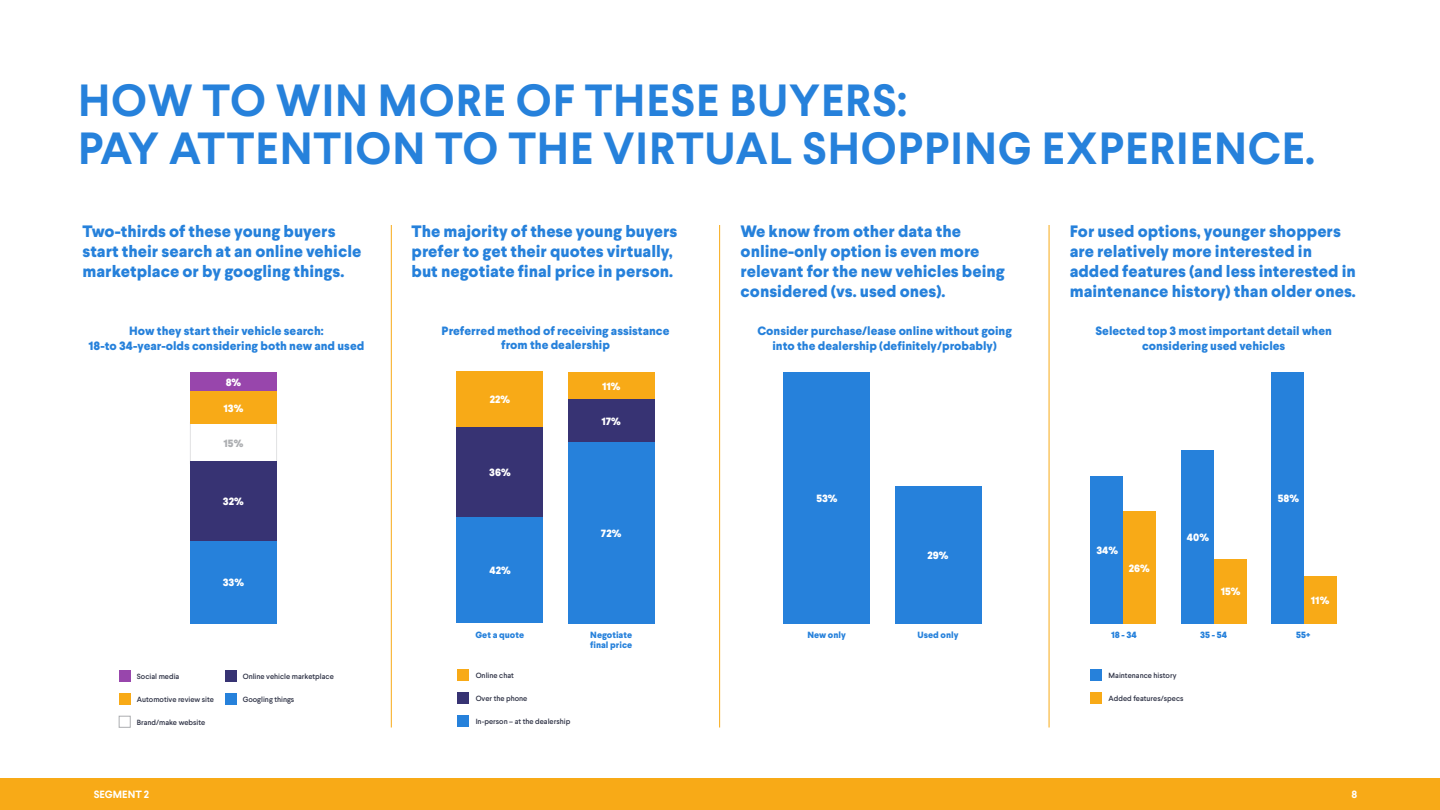
<style>
.page{position:relative;width:1440px;height:810px;background:#fff}
.page>*{position:absolute;margin:0;border:0;box-sizing:border-box;transform-origin:0 0}
.t1{font:700 45px/48px "Larsseit";letter-spacing:.02em;color:#2681db}
.t2{font:800 16.5px/19.8px "Larsseit";color:#2681db}
.t3{font:800 12px/14.4px "Larsseit";color:#2681db;text-align:center}
.t4{font:800 10.5px "Larsseit";color:#fff}
.t5{font:700 10.5px "Larsseit";color:#fff}
.t6{font:800 10.5px "Larsseit";color:#acaeb1}
.t7{font:800 9px/10.8px "Larsseit";color:#2681db}
.t8{font:500 7.5px "Larsseit";color:#2e3245}
</style>
<div class="page">
<div style="left:0;top:778px;width:1440px;height:32px;background:#f8aa17"></div>
<hr style="left:391px;top:225px;width:1px;height:503px;background:#f8aa17">
<hr style="left:719px;top:225px;width:1px;height:503px;background:#f8aa17">
<hr style="left:1049px;top:225px;width:1px;height:503px;background:#f8aa17">
<div style="left:190px;top:422px;width:87px;height:42px;background:#fff;border:1px solid #e1e2e3"></div>
<div style="left:190px;top:372px;width:87px;height:20px;background:#9846ac"></div>
<div style="left:190px;top:392px;width:87px;height:32px;background:#f8aa17"></div>
<div style="left:190px;top:462px;width:87px;height:79px;background:#373373"></div>
<div style="left:190px;top:541px;width:87px;height:83px;background:#2681db"></div>
<div style="left:119px;top:716px;width:11px;height:12px;background:#fff;border:1px solid #acaeb1"></div>
<div style="left:458px;top:716px;width:11px;height:11px;background:#2681db"></div>
<div style="left:1091px;top:693px;width:11px;height:11px;background:#f8aa17"></div>
<div style="left:225px;top:693px;width:11px;height:12px;background:#2681db"></div>
<div style="left:119px;top:670px;width:11px;height:12px;background:#9846ac"></div>
<div style="left:458px;top:670px;width:11px;height:11px;background:#f8aa17"></div>
<div style="left:225px;top:670px;width:11px;height:12px;background:#373373"></div>
<div style="left:119px;top:693px;width:11px;height:12px;background:#f8aa17"></div>
<div style="left:458px;top:693px;width:11px;height:11px;background:#373373"></div>
<div style="left:1091px;top:670px;width:11px;height:11px;background:#2681db"></div>
<div style="left:457px;top:372px;width:86px;height:55px;background:#f8aa17"></div>
<div style="left:457px;top:427px;width:86px;height:91px;background:#373373"></div>
<div style="left:457px;top:518px;width:86px;height:105px;background:#2681db"></div>
<div style="left:568px;top:372px;width:86px;height:27px;background:#f8aa17"></div>
<div style="left:568px;top:399px;width:86px;height:43px;background:#373373"></div>
<div style="left:568px;top:442px;width:86px;height:181px;background:#2681db"></div>
<div style="left:895px;top:487px;width:86px;height:137px;background:#2681db"></div>
<div style="left:783px;top:372px;width:87px;height:252px;background:#2681db"></div>
<div style="left:1123px;top:511px;width:33px;height:113px;background:#f8aa17"></div>
<div style="left:1214px;top:559px;width:33px;height:65px;background:#f8aa17"></div>
<div style="left:1304px;top:576px;width:33px;height:48px;background:#f8aa17"></div>
<div style="left:1091px;top:476px;width:32px;height:148px;background:#2681db"></div>
<div style="left:1181px;top:450px;width:33px;height:174px;background:#2681db"></div>
<div style="left:1272px;top:372px;width:32px;height:252px;background:#2681db"></div>
<h1 class="t1" style="left:78px;top:77px;width:1239px">HOW TO WIN MORE OF THESE BUYERS:<br>PAY ATTENTION TO THE VIRTUAL SHOPPING EXPERIENCE.</h1>
<p class="t2" style="left:82px;top:222px;width:280px">Two-thirds of these young buyers start their search at an online vehicle marketplace or by googling things.</p>
<p class="t2" style="left:741px;top:222px;width:266px">We know from other data the online-only option is even more relevant for the new vehicles being considered (vs. used ones).</p>
<p class="t2" style="left:1070px;top:222px;width:288px">For used options, younger shoppers are relatively more interested in added features (and less interested in maintenance history) than older ones.</p>
<p class="t2" style="left:412px;top:222px;width:267px">The majority of these young buyers prefer to get their quotes virtually, but negotiate final price in person.</p>
<p class="t3" style="left:89px;top:324px;width:277px">How they start their vehicle search:<br>18-to 34-year-olds considering both new and used</p>
<p class="t3" style="left:442px;top:324px;width:229px">Preferred method of receiving assistance from the dealership</p>
<p class="t3" style="left:757px;top:324px;width:256px">Consider purchase/lease online without going into the dealership (definitely/probably)</p>
<p class="t3" style="left:1095px;top:324px;width:238px">Selected top 3 most important detail when considering used vehicles</p>
<p class="t4" style="left:226px;top:375px;width:17px">8%</p>
<p class="t4" style="left:224px;top:401px;width:21px">13%</p>
<p class="t6" style="left:224px;top:436px;width:21px">15%</p>
<p class="t4" style="left:223px;top:495px;width:22px">32%</p>
<p class="t4" style="left:223px;top:576px;width:23px">33%</p>
<p class="t4" style="left:490px;top:393px;width:22px">22%</p>
<p class="t4" style="left:489px;top:466px;width:23px">36%</p>
<p class="t4" style="left:489px;top:564px;width:23px">42%</p>
<p class="t4" style="left:602px;top:379px;width:20px">11%</p>
<p class="t4" style="left:601px;top:414px;width:21px">17%</p>
<p class="t4" style="left:601px;top:526px;width:22px">72%</p>
<p class="t4" style="left:816px;top:491px;width:23px">53%</p>
<p class="t4" style="left:928px;top:549px;width:22px">29%</p>
<p class="t4" style="left:1096px;top:543px;width:23px">34%</p>
<p class="t4" style="left:1129px;top:561px;width:22px">26%</p>
<p class="t4" style="left:1187px;top:531px;width:24px">40%</p>
<p class="t4" style="left:1221px;top:585px;width:21px">15%</p>
<p class="t4" style="left:1278px;top:491px;width:23px">58%</p>
<p class="t4" style="left:1311px;top:593px;width:20px">11%</p>
<p class="t7" style="left:475px;top:629px;width:50px">Get a quote</p>
<p class="t7" style="left:590px;top:629px;width:44px">Negotiate final price</p>
<p class="t7" style="left:807px;top:629px;width:40px">New only</p>
<p class="t7" style="left:918px;top:629px;width:43px">Used only</p>
<p class="t7" style="left:1111px;top:629px;width:27px">18 - 34</p>
<p class="t7" style="left:1200px;top:629px;width:29px">35 - 54</p>
<p class="t7" style="left:1296px;top:629px;width:16px">55+</p>
<p class="t8" style="left:137px;top:671px;width:44px">Social media</p>
<p class="t8" style="left:243px;top:671px;width:93px">Online vehicle marketplace</p>
<p class="t8" style="left:476px;top:671px;width:40px">Online chat</p>
<p class="t8" style="left:137px;top:694px;width:79px">Automotive review site</p>
<p class="t8" style="left:476px;top:694px;width:53px">Over the phone</p>
<p class="t8" style="left:1109px;top:671px;width:69px">Maintenance history</p>
<p class="t8" style="left:243px;top:694px;width:53px">Googling things</p>
<p class="t8" style="left:1109px;top:694px;width:76px">Added features/specs</p>
<p class="t8" style="left:137px;top:717px;width:70px">Brand/make website</p>
<p class="t8" style="left:476px;top:717px;width:96px">In-person – at the dealership</p>
<p class="t5" style="left:94px;top:788px;width:57px">SEGMENT 2</p>
<p class="t5" style="left:1352px;top:788px;width:7px">8</p>
</div>
